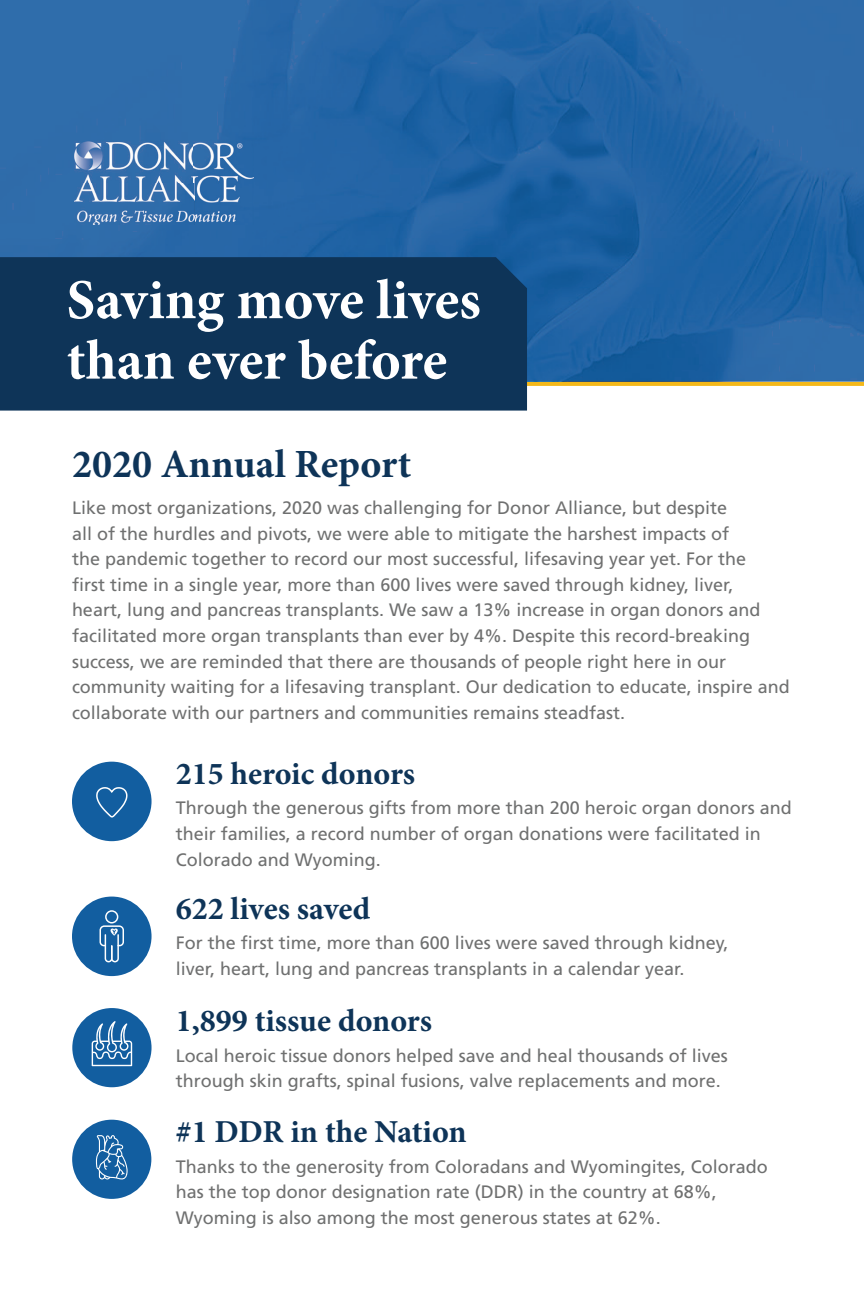
<style>
.page{position:relative;width:864px;height:1296px;background:#fff}
.page>*{position:absolute;margin:0;border:0;box-sizing:border-box;transform-origin:0 0}
.t1{font:700 56.4px/60.4px "Minion Pro";letter-spacing:-.005em;color:#fff}
.t2{font:700 40px "Minion Pro";color:#0e3458}
.t3{font:700 32px "Minion Pro";color:#0e3458}
.t4{font:18px/25.6px "Frutiger LT Std";color:#6f7070}
</style>
<div class="page">
<img style="left:0;top:0;width:864px;height:382px">
<svg style="left:527px;top:382px;width:337px;height:4px"></svg>
<div style="left:72px;top:1008px;width:80px;height:79px;background:#125ea0;border-radius:50%"></div>
<svg style="left:92px;top:1021px;width:40px;height:45px"></svg>
<div style="left:72px;top:897px;width:80px;height:79px;background:#125ea0;border-radius:50%"></div>
<svg style="left:100px;top:910px;width:24px;height:52px"></svg>
<div style="left:72px;top:762px;width:80px;height:79px;background:#125ea0;border-radius:50%"></div>
<div style="left:0;top:257px;width:527px;height:154px;background:#0e3458"></div>
<div style="left:72px;top:1120px;width:79px;height:79px;background:#125ea0;border-radius:50%"></div>
<svg style="left:96px;top:1135px;width:32px;height:45px"></svg>
<img style="left:74px;top:142px;width:180px;height:83px">
<svg style="left:96px;top:787px;width:32px;height:31px"></svg>
<h1 class="t1" style="left:67px;top:269px;width:416px">Saving move lives than ever before</h1>
<h2 class="t2" style="left:72px;top:436px;width:341px">2020 Annual Report</h2>
<p class="t4" style="left:72px;top:495px;width:657px">Like most organizations, 2020 was challenging for Donor Alliance, but despite</p>
<p class="t4" style="left:72px;top:521px;width:659px">all of the hurdles and pivots, we were able to mitigate the harshest impacts of</p>
<p class="t4" style="left:72px;top:546px;width:676px">the pandemic together to record our most successful, lifesaving year yet. For the</p>
<p class="t4" style="left:84px;top:572px;width:651px">rst time in a single year, more than 600 lives were saved through kidney, liver,</p>
<p class="t4" style="left:72px;top:598px;width:690px">heart, lung and pancreas transplants. We saw a 13% increase in organ donors and</p>
<p class="t4" style="left:72px;top:623px;width:680px">facilitated more organ transplants than ever by 4%. Despite this record-breaking</p>
<p class="t4" style="left:72px;top:649px;width:656px">success, we are reminded that there are thousands of people right here in our</p>
<p class="t4" style="left:72px;top:674px;width:719px">community waiting for a lifesaving transplant. Our dedication to educate, inspire and</p>
<p class="t4" style="left:72px;top:700px;width:555px">collaborate with our partners and communities remains steadfast.</p>
<h3 class="t3" style="left:176px;top:751px;width:241px">215 heroic donors</h3>
<p class="t4" style="left:176px;top:795px;width:618px">Through the generous gifts from more than 200 heroic organ donors and their families, a record number of organ donations were facilitated in<br>Colorado and Wyoming.</p>
<h3 class="t3" style="left:176px;top:886px;width:196px">622 lives saved</h3>
<p class="t4" style="left:176px;top:930px;width:554px">For the rst time, more than 600 lives were saved through kidney, liver, heart, lung and pancreas transplants in a calendar year.</p>
<h3 class="t3" style="left:176px;top:999px;width:258px">1,899 tissue donors</h3>
<p class="t4" style="left:176px;top:1043px;width:554px">Local heroic tissue donors helped save and heal thousands of lives through skin grafts, spinal fusions, valve replacements and more.</p>
<h3 class="t3" style="left:176px;top:1110px;width:293px">#1 DDR in the Nation</h3>
<p class="t4" style="left:176px;top:1154px;width:594px">Thanks to the generosity from Coloradans and Wyomingites, Colorado has the top donor designation rate (DDR) in the country at 68%,<br>Wyoming is also among the most generous states at 62%.</p>
</div>
